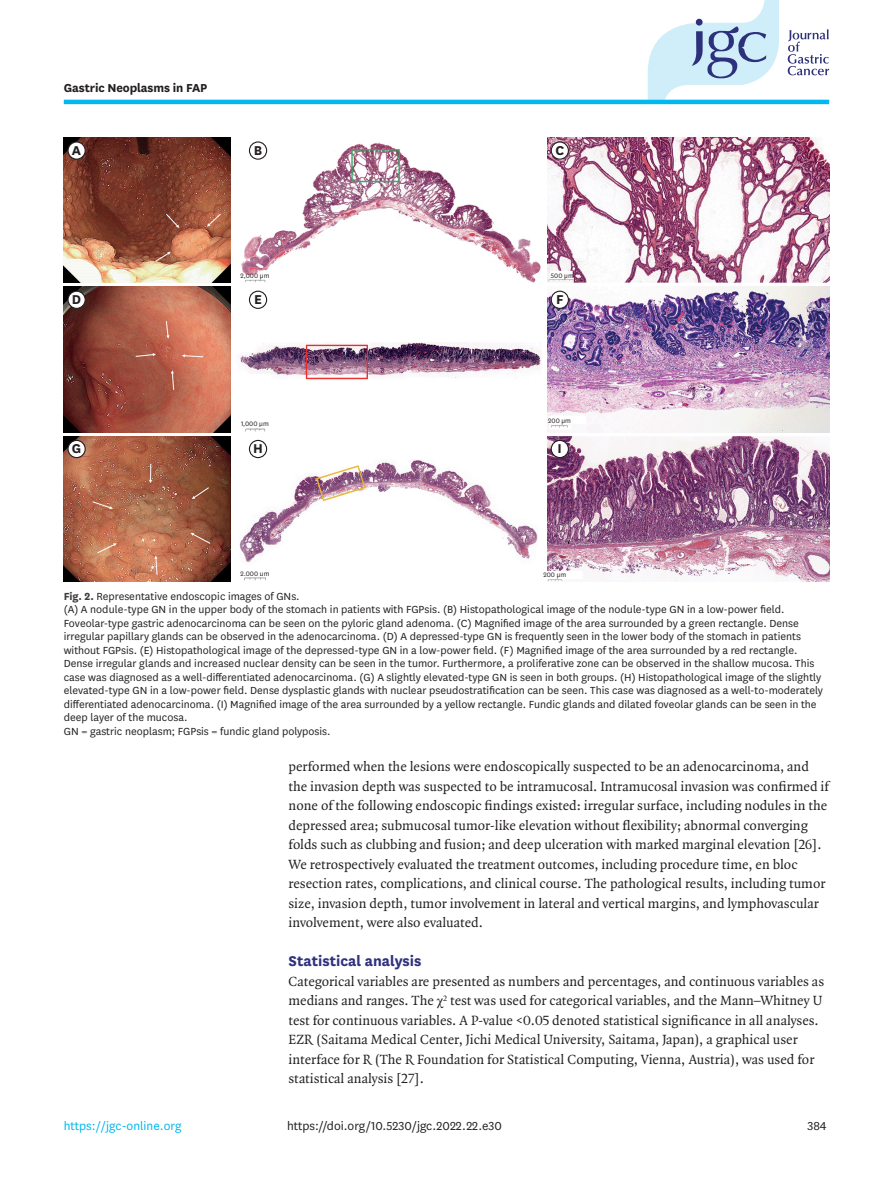
<style>
.page{position:relative;width:893px;height:1191px;background:#fff}
.page>*{position:absolute;margin:0;border:0;box-sizing:border-box;transform-origin:0 0}
.body_title2{font:700 16.5px "National";color:#30317f}
.t1{font:700 15px "National";color:#231f20}
.body_p_first{font:14.25px/19.5px "Quadraat OT";color:#231f20}
.doi_running_footer{font:13.5px "National";color:#231f20}
.t2{font:13.5px "National";color:#00b8f0}
.alt-title-type{font:700 13.5px "National";letter-spacing:-.01em;color:#231f20}
.fig_caption{font:12px/13.5px "National";color:#231f20}
.t3{font:7.5px "National";color:#231f20}
.s1{font-weight:700;color:#3e3e3f}
.s2{font-family:"Times New Roman"}
</style>
<div class="page">
<svg style="left:648px;top:0;width:131px;height:100px"></svg>
<svg style="left:788px;top:29px;width:41px;height:46px"></svg>
<hr style="left:64px;top:100px;width:765px;height:4px;background:#00b8f0">
<img style="left:241px;top:143px;width:300px;height:140px">
<img style="left:240px;top:342px;width:301px;height:37px">
<img style="left:240px;top:460px;width:297px;height:102px">
<img style="left:64px;top:138px;width:166px;height:145px">
<img style="left:64px;top:287px;width:166px;height:145px">
<img style="left:64px;top:436px;width:166px;height:145px">
<img style="left:547px;top:137px;width:282px;height:146px">
<img style="left:547px;top:287px;width:282px;height:145px">
<img style="left:547px;top:436px;width:282px;height:146px">
<img style="left:244px;top:577px;width:22px;height:4px">
<img style="left:245px;top:428px;width:20px;height:4px">
<img style="left:244px;top:278px;width:22px;height:5px">
<div style="left:68px;top:142px;width:17px;height:17px;background:#fff;border-radius:50%"></div>
<div style="left:67px;top:141px;width:19px;height:19px;border:1px solid #231f20;border-radius:50%"></div>
<div style="left:249px;top:142px;width:18px;height:17px;background:#fff;border-radius:50%"></div>
<div style="left:249px;top:141px;width:18px;height:19px;border:1px solid #231f20;border-radius:50%"></div>
<div style="left:551px;top:142px;width:17px;height:17px;background:#fff;border-radius:50%"></div>
<div style="left:551px;top:141px;width:18px;height:19px;border:1px solid #231f20;border-radius:50%"></div>
<div style="left:68px;top:291px;width:17px;height:17px;background:#fff;border-radius:50%"></div>
<div style="left:67px;top:291px;width:19px;height:18px;border:1px solid #231f20;border-radius:50%"></div>
<div style="left:249px;top:291px;width:18px;height:18px;border:1px solid #231f20;border-radius:50%"></div>
<div style="left:551px;top:291px;width:17px;height:17px;background:#fff;border-radius:50%"></div>
<div style="left:551px;top:291px;width:18px;height:18px;border:1px solid #231f20;border-radius:50%"></div>
<div style="left:68px;top:440px;width:17px;height:17px;background:#fff;border-radius:50%"></div>
<div style="left:67px;top:440px;width:19px;height:18px;border:1px solid #231f20;border-radius:50%"></div>
<div style="left:249px;top:440px;width:18px;height:18px;border:1px solid #231f20;border-radius:50%"></div>
<div style="left:551px;top:440px;width:17px;height:17px;background:#fff;border-radius:50%"></div>
<div style="left:551px;top:440px;width:18px;height:18px;border:1px solid #231f20;border-radius:50%"></div>
<p class="alt-title-type" style="left:64px;top:78px;width:145px">Gastric Neoplasms in FAP</p>
<p class="t1" style="left:72px;top:139px;width:11px">A</p>
<p class="t1" style="left:254px;top:139px;width:10px">B</p>
<p class="t1" style="left:555px;top:139px;width:10px">C</p>
<p class="t3" style="left:240px;top:271px;width:30px">2,000 µm</p>
<p class="t3" style="left:551px;top:270px;width:24px">500 µm</p>
<p class="t1" style="left:72px;top:289px;width:11px">D</p>
<p class="t1" style="left:254px;top:289px;width:9px">E</p>
<p class="t1" style="left:556px;top:289px;width:9px">F</p>
<p class="t3" style="left:241px;top:419px;width:29px">1,000 µm</p>
<p class="t3" style="left:548px;top:416px;width:24px">200 µm</p>
<p class="t1" style="left:72px;top:438px;width:11px">G</p>
<p class="t1" style="left:253px;top:438px;width:11px">H</p>
<p class="t1" style="left:558px;top:438px;width:6px">I</p>
<p class="t3" style="left:240px;top:569px;width:30px">2,000 µm</p>
<p class="t3" style="left:543px;top:570px;width:24px">200 µm</p>
<p class="fig_caption" style="left:64px;top:588px;width:761px"><span class="s1">Fig. 2.</span> Representative endoscopic images of GNs.<br>(A) A nodule-type GN in the upper body of the stomach in patients with FGPsis. (B) Histopathological image of the nodule-type GN in a low-power field.<br>Foveolar-type gastric adenocarcinoma can be seen on the pyloric gland adenoma. (C) Magnified image of the area surrounded by a green rectangle. Dense irregular papillary glands can be observed in the adenocarcinoma. (D) A depressed-type GN is frequently seen in the lower body of the stomach in patients without FGPsis. (E) Histopathological image of the depressed-type GN in a low-power field. (F) Magnified image of the area surrounded by a red rectangle.<br>Dense irregular glands and increased nuclear density can be seen in the tumor. Furthermore, a proliferative zone can be observed in the shallow mucosa. This case was diagnosed as a well-differentiated adenocarcinoma. (G) A slightly elevated-type GN is seen in both groups. (H) Histopathological image of the slightly elevated-type GN in a low-power field. Dense dysplastic glands with nuclear pseudostratification can be seen. This case was diagnosed as a well-to-moderately differentiated adenocarcinoma. (I) Magnified image of the area surrounded by a yellow rectangle. Fundic glands and dilated foveolar glands can be seen in the deep layer of the mucosa.<br>GN = gastric neoplasm; FGPsis = fundic gland polyposis.</p>
<p class="body_p_first" style="left:289px;top:757px;width:542px">performed when the lesions were endoscopically suspected to be an adenocarcinoma, and the invasion depth was suspected to be intramucosal. Intramucosal invasion was confirmed if none of the following endoscopic findings existed: irregular surface, including nodules in the depressed area; submucosal tumor-like elevation without flexibility; abnormal converging folds such as clubbing and fusion; and deep ulceration with marked marginal elevation [26].<br>We retrospectively evaluated the treatment outcomes, including procedure time, en bloc resection rates, complications, and clinical course. The pathological results, including tumor size, invasion depth, tumor involvement in lateral and vertical margins, and lymphovascular involvement, were also evaluated.</p>
<p class="body_title2" style="left:289px;top:949px;width:134px">Statistical analysis</p>
<p class="body_p_first" style="left:289px;top:971px;width:537px">Categorical variables are presented as numbers and percentages, and continuous variables as medians and ranges. The <span class="s2">χ</span><sup>2</sup> test was used for categorical variables, and the Mann–Whitney U test for continuous variables. A P-value &lt;0.05 denoted statistical significance in all analyses.<br>EZR (Saitama Medical Center, Jichi Medical University, Saitama, Japan), a graphical user interface for R (The R Foundation for Statistical Computing, Vienna, Austria), was used for statistical analysis [27].</p>
<p class="doi_running_footer" style="left:808px;top:1116px;width:21px">384</p>
<p class="t2" style="left:64px;top:1116px;width:119px">https://jgc-online.org</p>
<p class="doi_running_footer" style="left:287px;top:1116px;width:216px">https://doi.org/10.5230/jgc.2022.22.e30</p>
</div>
